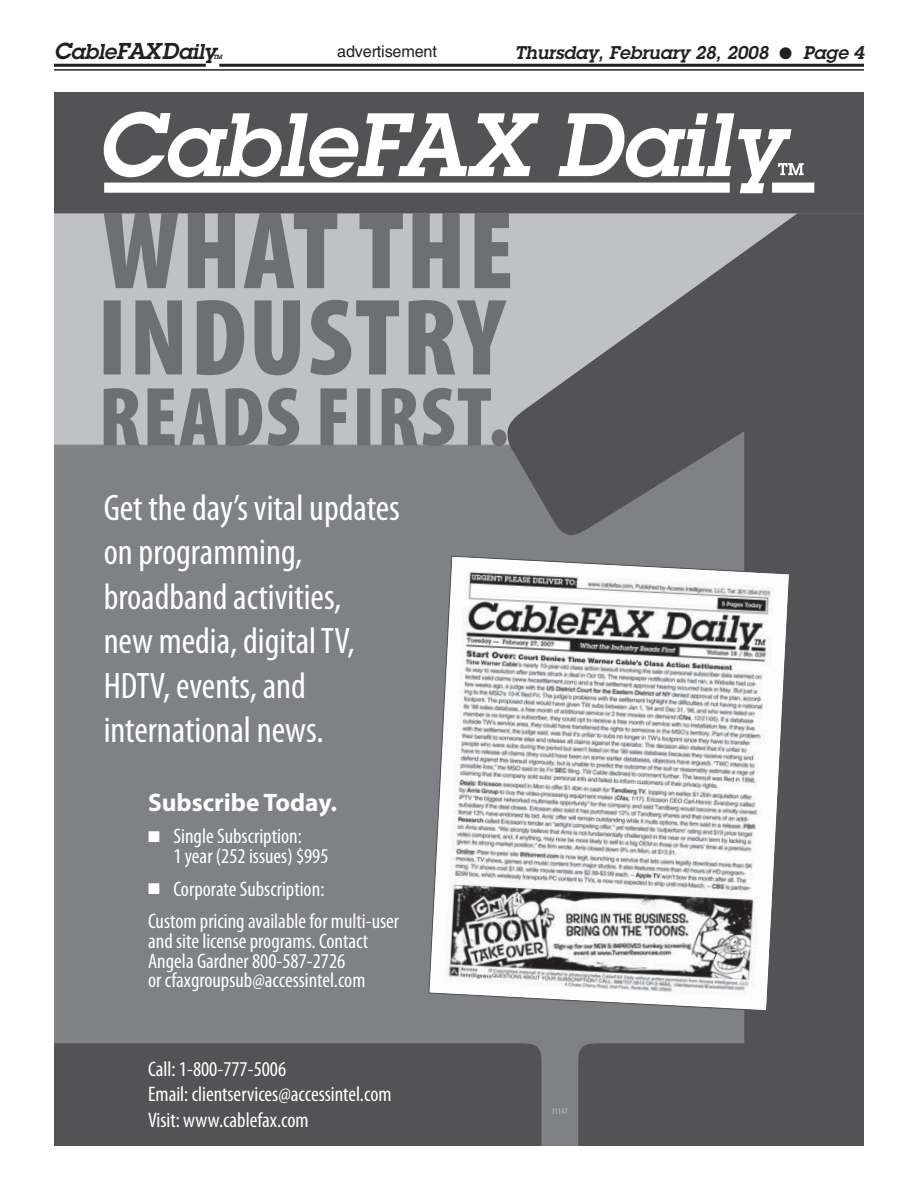
<style>
.page{position:relative;width:918px;height:1188px;background:#fff}
.page>*{position:absolute;margin:0;border:0;box-sizing:border-box;transform-origin:0 0}
.t1{font:condensed 37.05px/44.4px "Myriad Pro";color:#fff}
.t2{font:700 25.35px "Myriad Pro";color:#fff}
.t3{font:condensed 21.15px/19.8px "Myriad Pro";color:#fff}
.t4{font:italic 600 21px "Lubalin Graph Std";letter-spacing:-.01em;color:#231f20}
.t5{font:italic 600 18px "Lubalin Graph Std";color:#231f20}
.t6{font:16.2px "Helvetica LT Std";letter-spacing:-.01em;color:#231f20}
.t7{font:condensed 8.4px "Myriad Pro";color:#c0c1c4}
.t8{font:italic 600 6px "Lubalin Graph Std";color:#231f20}
.s1{font-size:22.5px}
</style>
<div class="page">
<hr style="left:219px;top:64px;width:645px;height:3px;background:#231f20">
<hr style="left:54px;top:64px;width:152px;height:3px;background:#231f20">
<hr style="left:54px;top:69px;width:810px;height:2px;background:#231f20">
<div style="left:54px;top:213px;width:454px;height:145px;background:#c0c1c4"></div>
<div style="left:54px;top:358px;width:454px;height:685px;background:#7f8184"></div>
<div style="left:54px;top:93px;width:810px;height:120px;background:#535355"></div>
<svg style="left:103px;top:112px;width:436px;height:65px"></svg>
<div style="left:104px;top:183px;width:626px;height:10px;background:#fff"></div>
<div style="left:772px;top:183px;width:42px;height:10px;background:#fff"></div>
<svg style="left:558px;top:113px;width:246px;height:80px"></svg>
<svg style="left:104px;top:300px;width:402px;height:75px"></svg>
<svg style="left:104px;top:213px;width:404px;height:75px"></svg>
<svg style="left:104px;top:388px;width:402px;height:58px"></svg>
<svg style="left:508px;top:213px;width:356px;height:933px;fill:#535355"></svg>
<div style="left:54px;top:1043px;width:487px;height:103px;background:#535355"></div>
<svg style="left:428px;top:555px;width:362px;height:456px"></svg>
<svg style="left:149px;top:831px;width:10px;height:11px"></svg>
<svg style="left:149px;top:883px;width:10px;height:11px"></svg>
<p class="t4" style="left:54px;top:44px;width:164px"><span class="s1">C</span>able<span class="s1">FAXD</span>aily</p>
<p class="t8" style="left:213px;top:55px;width:11px">TM</p>
<p class="t6" style="left:337px;top:45px;width:101px">advertisement</p>
<p class="t5" style="left:515px;top:47px;width:351px">Thursday, February 28, 2008 ● Page 4</p>
<h1 class="t1" style="left:104px;top:489px;width:298px">Get the day’s vital updates on programming, broadband activities, new media, digital TV,<br>HDTV, events, and international news.</h1>
<p class="t2" style="left:148px;top:787px;width:190px">Subscribe Today.</p>
<p class="t3" style="left:173px;top:828px;width:157px">Single Subscription:<br>1 year (252 issues) $995</p>
<p class="t3" style="left:148px;top:874px;width:253px;line-height:32.4px;text-indent:25px">Corporate Subscription:<br>Custom pricing available for multi-user</p>
<p class="t3" style="left:148px;top:933px;width:222px">and site license programs. Contact<br>Angela Gardner 800-587-2726<br>or cfaxgroupsub@accessintel.com</p>
<p class="t3" style="left:148px;top:1058px;width:245px;line-height:25.3px">Call: 1-800-777-5006<br>Email: clientservices@accessintel.com<br>Visit: www.cablefax.com</p>
<p class="t7" style="left:551px;top:1108px;width:18px">11147</p>
</div>
